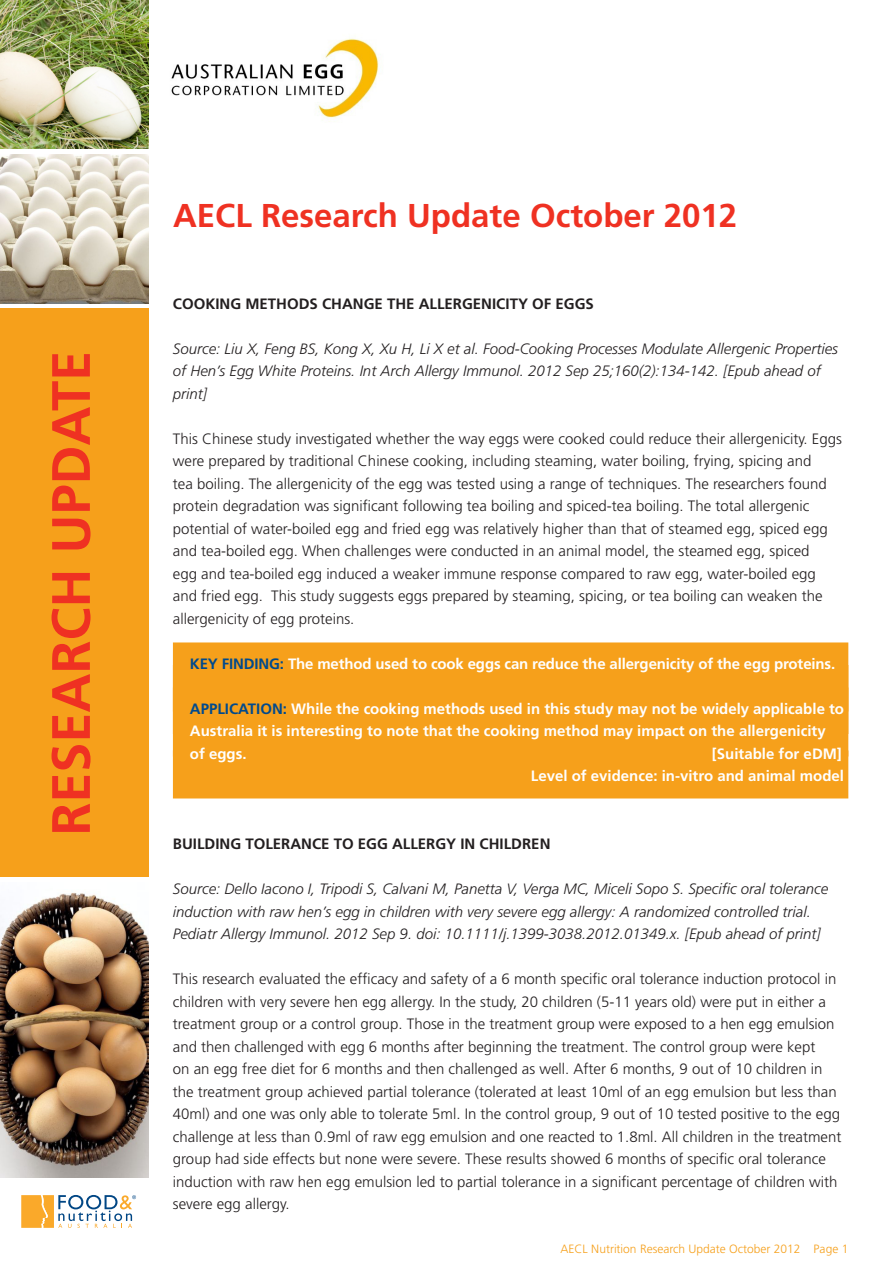
<style>
.page{position:relative;width:893px;height:1263px;background:#fff}
.page>*{position:absolute;margin:0;border:0;box-sizing:border-box;transform-origin:0 0}
.t1{font:700 54px "Frutiger";color:#ef3122}
.t2{font:700 33px "Frutiger";color:#ef3122}
.t3{font:300 15px/22.5px "Frutiger";color:#231f20}
.t4{font:italic 300 15px/22.5px "Frutiger";color:#231f20}
.t5{font:700 15px/22.5px "Frutiger";color:#fff}
.t6{font:700 15px "Frutiger";color:#231f20}
.t7{font:300 12px "Frutiger";color:#f6a01b}
.s1{color:#004a8d}
</style>
<div class="page">
<div style="left:0;top:308px;width:149px;height:569px;background:#f6a01b"></div>
<svg style="left:21px;top:1195px;width:115px;height:33px"></svg>
<img style="left:0;top:0;width:149px;height:149px">
<img style="left:0;top:154px;width:149px;height:149px">
<img style="left:0;top:892px;width:149px;height:286px">
<img style="left:171px;top:38px;width:208px;height:84px">
<div style="left:173px;top:642px;width:675px;height:69px;background:#f6a01b"></div>
<div style="left:173px;top:687px;width:675px;height:69px;background:#f6a01b"></div>
<div style="left:173px;top:750px;width:675px;height:48px;background:#f6a01b"></div>
<p class="t1" style="left:39px;top:836px;width:486px;rotate:-90deg">RESEARCH UPDATE</p>
<p class="t2" style="left:173px;top:196px;width:566px">AECL Research Update October 2012</p>
<p class="t6" style="left:173px;top:295px;width:422px">COOKING METHODS CHANGE THE ALLERGENICITY OF EGGS</p>
<p class="t4" style="left:173px;top:338px;width:667px">Source: Liu X, Feng BS, Kong X, Xu H, Li X et al. Food-Cooking Processes Modulate Allergenic Properties of Hen’s Egg White Proteins. Int Arch Allergy Immunol. 2012 Sep 25;160(2):134-142. [Epub ahead of print]</p>
<p class="t3" style="left:173px;top:428px;width:671px">This Chinese study investigated whether the way eggs were cooked could reduce their allergenicity. Eggs were prepared by traditional Chinese cooking, including steaming, water boiling, frying, spicing and<br>tea boiling. The allergenicity of the egg was tested using a range of techniques. The researchers found protein degradation was significant following tea boiling and spiced-tea boiling. The total allergenic potential of water-boiled egg and fried egg was relatively higher than that of steamed egg, spiced egg and tea-boiled egg. When challenges were conducted in an animal model, the steamed egg, spiced<br>egg and tea-boiled egg induced a weaker immune response compared to raw egg, water-boiled egg and fried egg. This study suggests eggs prepared by steaming, spicing, or tea boiling can weaken the allergenicity of egg proteins.</p>
<p class="t5" style="left:190px;top:653px;width:647px"><span class="s1">KEY FINDING:</span> The method used to cook eggs can reduce the allergenicity of the egg proteins.</p>
<p class="t5" style="left:190px;top:698px;width:656px"><span class="s1">APPLICATION:</span> While the cooking methods used in this study may not be widely applicable to<br>Australia it is interesting to note that the cooking method may impact on the allergenicity of eggs.</p>
<p class="t5" style="left:712px;top:743px;width:132px">[Suitable for eDM]</p>
<p class="t5" style="left:531px;top:765px;width:315px">Level of evidence: in-vitro and animal model</p>
<p class="t6" style="left:173px;top:835px;width:379px">BUILDING TOLERANCE TO EGG ALLERGY IN CHILDREN</p>
<p class="t4" style="left:173px;top:878px;width:657px">Source: Dello Iacono I, Tripodi S, Calvani M, Panetta V, Verga MC, Miceli Sopo S. Specific oral tolerance induction with raw hen’s egg in children with very severe egg allergy: A randomized controlled trial.<br>Pediatr Allergy Immunol. 2012 Sep 9. doi: 10.1111/j.1399-3038.2012.01349.x. [Epub ahead of print]</p>
<p class="t3" style="left:173px;top:968px;width:670px">This research evaluated the efficacy and safety of a 6 month specific oral tolerance induction protocol in children with very severe hen egg allergy. In the study, 20 children (5-11 years old) were put in either a treatment group or a control group. Those in the treatment group were exposed to a hen egg emulsion and then challenged with egg 6 months after beginning the treatment. The control group were kept<br>on an egg free diet for 6 months and then challenged as well. After 6 months, 9 out of 10 children in the treatment group achieved partial tolerance (tolerated at least 10ml of an egg emulsion but less than 40ml) and one was only able to tolerate 5ml. In the control group, 9 out of 10 tested positive to the egg challenge at less than 0.9ml of raw egg emulsion and one reacted to 1.8ml. All children in the treatment group had side effects but none were severe. These results showed 6 months of specific oral tolerance induction with raw hen egg emulsion led to partial tolerance in a significant percentage of children with severe egg allergy.</p>
<p class="t7" style="left:561px;top:1242px;width:241px">AECL Nutrition Research Update October 2012</p>
<p class="t7" style="left:814px;top:1241px;width:36px">Page 1</p>
</div>
